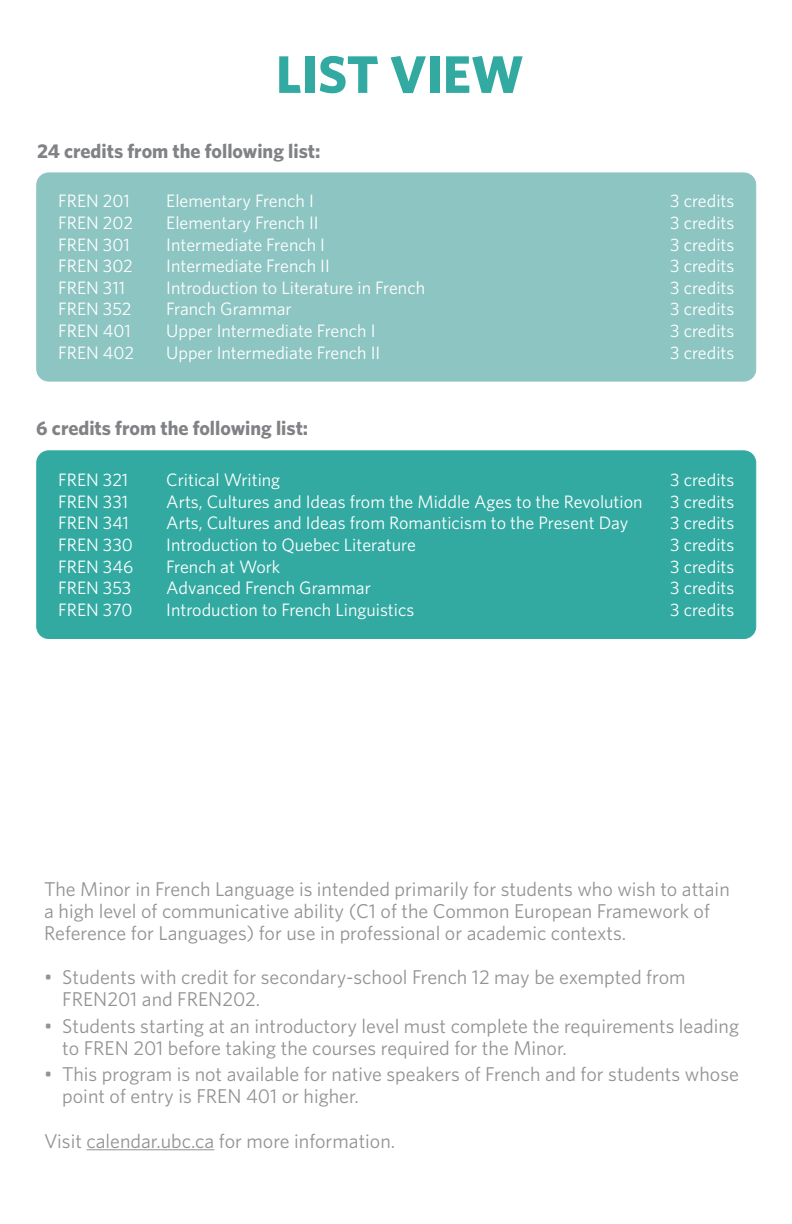
<style>
.page{position:relative;width:792px;height:1224px;background:#fff}
.page>*{position:absolute;margin:0;border:0;box-sizing:border-box;transform-origin:0 0}
.t1{font:700 53px "Whitney";color:#32aaa2}
.t2{font:20px/22px "Whitney";color:#949394}
.t3{font:700 20px "Whitney";color:#808285}
.t4{font:18px "Whitney";color:#fff}
</style>
<div class="page">
<div style="left:37px;top:173px;width:719px;height:208px;background:#8dc5c2;border-radius:12px"></div>
<div style="left:36px;top:172px;width:720px;height:210px;border:1px solid #8dc5c2;border-radius:12px"></div>
<div style="left:37px;top:451px;width:719px;height:187px;background:#32aaa2;border-radius:12px"></div>
<div style="left:36px;top:450px;width:720px;height:189px;border:1px solid #32aaa2;border-radius:12px"></div>
<hr style="left:87px;top:1149px;width:127px;height:1px;background:#949394">
<p class="t1" style="left:276px;top:39px;width:249px">LIST VIEW</p>
<p class="t3" style="left:37px;top:138px;width:285px">24 credits from the following list:</p>
<p class="t4" style="left:58px;top:189px;width:73px">FREN 201</p>
<p class="t4" style="left:166px;top:189px;width:149px">Elementary French I</p>
<p class="t4" style="left:670px;top:189px;width:66px">3 credits</p>
<p class="t4" style="left:58px;top:211px;width:76px">FREN 202</p>
<p class="t4" style="left:166px;top:211px;width:154px">Elementary French II</p>
<p class="t4" style="left:670px;top:211px;width:66px">3 credits</p>
<p class="t4" style="left:58px;top:232px;width:73px">FREN 301</p>
<p class="t4" style="left:166px;top:232px;width:160px">Intermediate French I</p>
<p class="t4" style="left:670px;top:232px;width:66px">3 credits</p>
<p class="t4" style="left:58px;top:254px;width:76px">FREN 302</p>
<p class="t4" style="left:166px;top:254px;width:165px">Intermediate French II</p>
<p class="t4" style="left:670px;top:254px;width:66px">3 credits</p>
<p class="t4" style="left:58px;top:276px;width:68px">FREN 311</p>
<p class="t4" style="left:166px;top:276px;width:260px">Introduction to Literature in French</p>
<p class="t4" style="left:670px;top:276px;width:66px">3 credits</p>
<p class="t4" style="left:58px;top:297px;width:75px">FREN 352</p>
<p class="t4" style="left:166px;top:297px;width:127px">Franch Grammar</p>
<p class="t4" style="left:670px;top:297px;width:66px">3 credits</p>
<p class="t4" style="left:58px;top:319px;width:74px">FREN 401</p>
<p class="t4" style="left:166px;top:319px;width:211px">Upper Intermediate French I</p>
<p class="t4" style="left:670px;top:319px;width:66px">3 credits</p>
<p class="t4" style="left:58px;top:340px;width:77px">FREN 402</p>
<p class="t4" style="left:166px;top:340px;width:216px">Upper Intermediate French II</p>
<p class="t4" style="left:670px;top:340px;width:66px">3 credits</p>
<p class="t3" style="left:36px;top:415px;width:274px">6 credits from the following list:</p>
<p class="t4" style="left:58px;top:468px;width:72px">FREN 321</p>
<p class="t4" style="left:166px;top:468px;width:116px">Critical Writing</p>
<p class="t4" style="left:670px;top:468px;width:66px">3 credits</p>
<p class="t4" style="left:58px;top:490px;width:71px">FREN 331</p>
<p class="t4" style="left:166px;top:490px;width:478px">Arts, Cultures and Ideas from the Middle Ages to the Revolution</p>
<p class="t4" style="left:670px;top:490px;width:66px">3 credits</p>
<p class="t4" style="left:58px;top:511px;width:72px">FREN 341</p>
<p class="t4" style="left:166px;top:511px;width:464px">Arts, Cultures and Ideas from Romanticism to the Present Day</p>
<p class="t4" style="left:670px;top:511px;width:66px">3 credits</p>
<p class="t4" style="left:58px;top:533px;width:76px">FREN 330</p>
<p class="t4" style="left:166px;top:533px;width:251px">Introduction to Quebec Literature</p>
<p class="t4" style="left:670px;top:533px;width:66px">3 credits</p>
<p class="t4" style="left:58px;top:554px;width:76px">FREN 346</p>
<p class="t4" style="left:166px;top:554px;width:116px">French at Work</p>
<p class="t4" style="left:670px;top:554px;width:66px">3 credits</p>
<p class="t4" style="left:58px;top:576px;width:75px">FREN 353</p>
<p class="t4" style="left:166px;top:576px;width:206px">Advanced French Grammar</p>
<p class="t4" style="left:670px;top:576px;width:66px">3 credits</p>
<p class="t4" style="left:58px;top:598px;width:76px">FREN 370</p>
<p class="t4" style="left:166px;top:598px;width:250px">Introduction to French Linguistics</p>
<p class="t4" style="left:670px;top:598px;width:66px">3 credits</p>
<p class="t2" style="left:44px;top:877px;width:687px">The Minor in French Language is intended primarily for students who wish to attain a high level of communicative ability (C1 of the Common European Framework of<br>Reference for Languages) for use in professional or academic contexts.</p>
<p class="t2" style="left:62px;top:966px;width:625px;text-indent:-18px">• Students with credit for secondary-school French 12 may be exempted from<br>FREN201 and FREN202.</p>
<p class="t2" style="left:62px;top:1014px;width:678px;text-indent:-18px">• Students starting at an introductory level must complete the requirements leading to FREN 201 before taking the courses required for the Minor.</p>
<p class="t2" style="left:62px;top:1063px;width:678px;text-indent:-18px">• This program is not available for native speakers of French and for students whose point of entry is FREN 401 or higher.</p>
<p class="t2" style="left:44px;top:1129px;width:352px">Visit calendar.ubc.ca for more information.</p>
</div>
